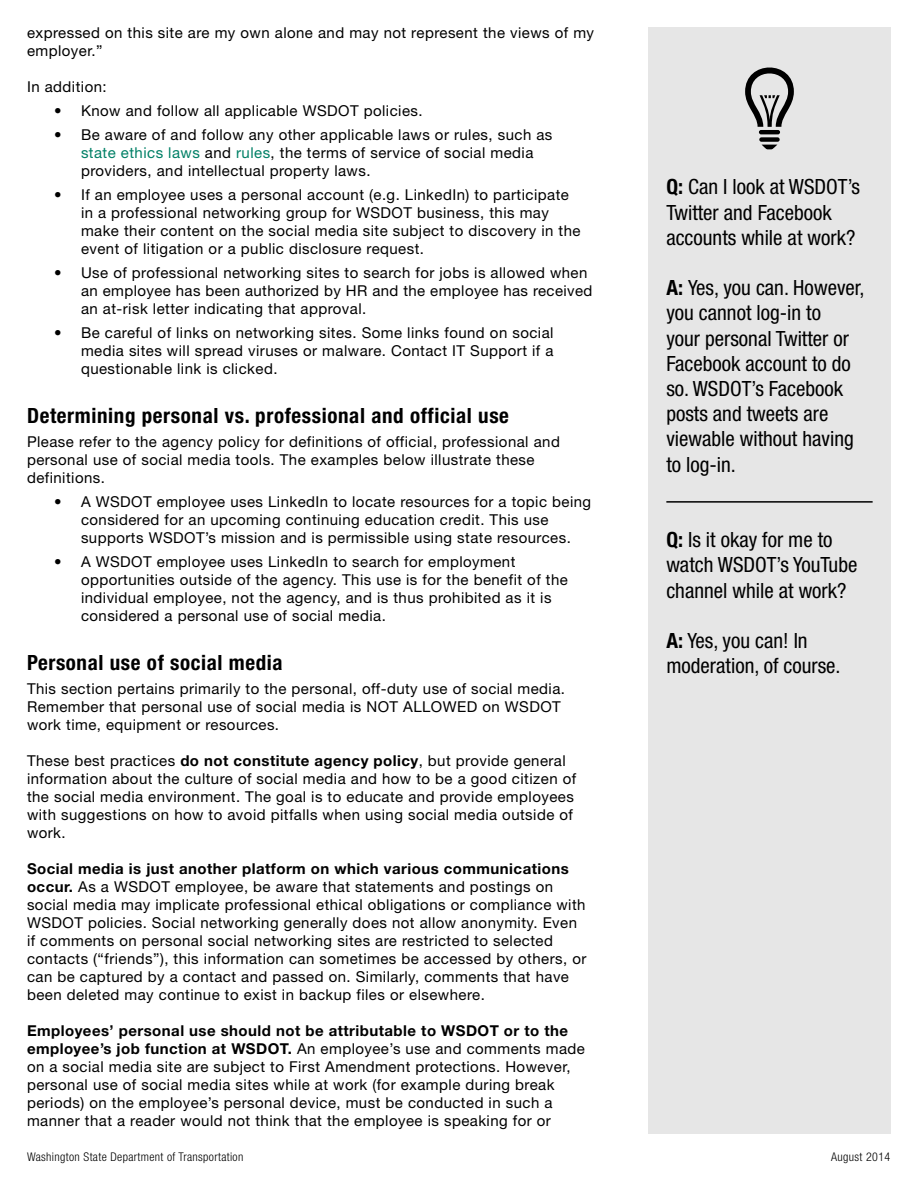
<style>
.page{position:relative;width:918px;height:1188px;background:#fff}
.page>*{position:absolute;margin:0;border:0;box-sizing:border-box;transform-origin:0 0}
.t1{font:condensed 21px/25.2px "Helvetica Neue LT Std";color:#000}
.t2{font:700 condensed 21px "Helvetica Neue LT Std";letter-spacing:.03em;color:#000}
.t3{font:15px/18px "Helvetica Neue LT Std";letter-spacing:.03em;color:#000}
.t4{font:300 condensed 12px "Helvetica Neue LT Std";letter-spacing:.03em;color:#000}
.s1{color:#008066}
.s2{font-weight:700}
</style>
<div class="page">
<div style="left:648px;top:27px;width:243px;height:1107px;background:#e6e6e6"></div>
<hr style="left:666px;top:501px;width:207px;height:2px;background:#000">
<svg style="left:745px;top:67px;width:49px;height:82px"></svg>
<p class="t3" style="left:27px;top:23px;width:569px">expressed on this site are my own alone and may not represent the views of my employer.”</p>
<p class="t3" style="left:27px;top:77px;width:81px">In addition:</p>
<p class="t3" style="left:54px;top:101px;width:370px">• Know and follow all applicable WSDOT policies.</p>
<p class="t3" style="left:81px;top:125px;width:473px;text-indent:-27px">• Be aware of and follow any other applicable laws or rules, such as <span class="s1">state ethics laws</span> and <span class="s1">rules</span>, the terms of service of social media providers, and intellectual property laws.</p>
<p class="t3" style="left:81px;top:185px;width:501px;text-indent:-27px">• If an employee uses a personal account (e.g. LinkedIn) to participate in a professional networking group for WSDOT business, this may make their content on the social media site subject to discovery in the event of litigation or a public disclosure request.</p>
<p class="t3" style="left:81px;top:263px;width:513px;text-indent:-27px">• Use of professional networking sites to search for jobs is allowed when an employee has been authorized by HR and the employee has received an at-risk letter indicating that approval.</p>
<p class="t3" style="left:81px;top:323px;width:474px;text-align:justify;text-indent:-27px">• Be careful of links on networking sites. Some links found on social media sites will spread viruses or malware. Contact IT Support if a questionable link is clicked.</p>
<h1 class="t2" style="left:27px;top:403px;width:484px">Determining personal vs. professional and official use</h1>
<p class="t3" style="left:27px;top:432px;width:534px">Please refer to the agency policy for definitions of official, professional and personal use of social media tools. The examples below illustrate these definitions.</p>
<p class="t3" style="left:81px;top:492px;width:512px;text-indent:-27px">• A WSDOT employee uses LinkedIn to locate resources for a topic being considered for an upcoming continuing education credit. This use supports WSDOT’s mission and is permissible using state resources.</p>
<p class="t3" style="left:81px;top:552px;width:488px;text-indent:-27px">• A WSDOT employee uses LinkedIn to search for employment opportunities outside of the agency. This use is for the benefit of the individual employee, not the agency, and is thus prohibited as it is considered a personal use of social media.</p>
<h1 class="t2" style="left:27px;top:650px;width:257px">Personal use of social media</h1>
<p class="t3" style="left:27px;top:680px;width:540px">This section pertains primarily to the personal, off-duty use of social media.<br>Remember that personal use of social media is NOT ALLOWED on WSDOT work time, equipment or resources.</p>
<p class="t3" style="left:27px;top:752px;width:551px">These best practices <span class="s2">do not constitute agency policy</span>, but provide general information about the culture of social media and how to be a good citizen of the social media environment. The goal is to educate and provide employees with suggestions on how to avoid pitfalls when using social media outside of work.</p>
<p class="t3" style="left:27px;top:860px;width:561px"><span class="s2">Social media is just another platform on which various communications occur.</span> As a WSDOT employee, be aware that statements and postings on social media may implicate professional ethical obligations or compliance with WSDOT policies. Social networking generally does not allow anonymity. Even if comments on personal social networking sites are restricted to selected contacts (“friends”), this information can sometimes be accessed by others, or can be captured by a contact and passed on. Similarly, comments that have been deleted may continue to exist in backup files or elsewhere.</p>
<p class="t3" style="left:27px;top:1022px;width:559px"><span class="s2">Employees’ personal use should not be attributable to WSDOT or to the employee’s job function at WSDOT.</span> An employee’s use and comments made on a social media site are subject to First Amendment protections. However, personal use of social media sites while at work (for example during break periods) on the employee’s personal device, must be conducted in such a manner that a reader would not think that the employee is speaking for or</p>
<h1 class="t1" style="left:666px;top:174px;width:195px"><span class="s2">Q:</span> Can I look at WSDOT’s<br>Twitter and Facebook accounts while at work?</h1>
<h1 class="t1" style="left:666px;top:275px;width:200px"><span class="s2">A:</span> Yes, you can. However, you cannot log-in to<br>your personal Twitter or<br>Facebook account to do so. WSDOT’s Facebook posts and tweets are viewable without having to log-in.</h1>
<h1 class="t1" style="left:666px;top:527px;width:193px"><span class="s2">Q:</span> Is it okay for me to watch WSDOT’s YouTube channel while at work?</h1>
<h1 class="t1" style="left:666px;top:628px;width:176px"><span class="s2">A:</span> Yes, you can! In moderation, of course.</h1>
<p class="t4" style="left:27px;top:1150px;width:218px">Washington State Department of Transportation</p>
<p class="t4" style="left:831px;top:1150px;width:61px">August 2014</p>
</div>
